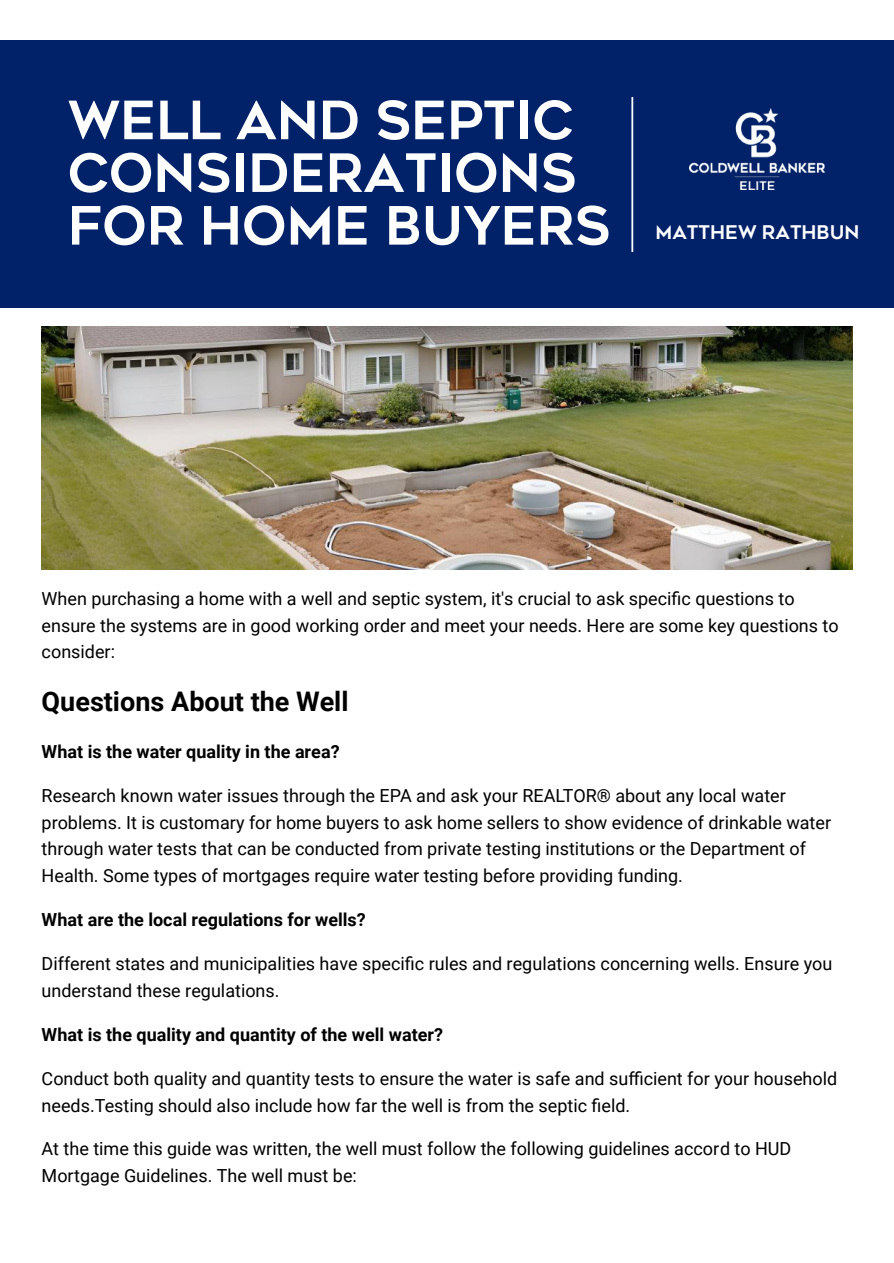
<style>
.page{position:relative;width:894px;height:1263px;background:#fff}
.page>*{position:absolute;margin:0;border:0;box-sizing:border-box;transform-origin:0 0}
.t1{font:700 52.65px/52.7px "Geometos Neue";color:#fff}
.t2{font:700 27px "Roboto";color:#000}
.t3{font:700 18.75px "Geometos Neue";color:#fff}
.t4{font:18px/26.7px "Roboto";color:#000}
.t5{font:700 18px "Roboto";color:#000}
</style>
<div class="page">
<div style="left:0;top:40px;width:893px;height:268px;background:#012169"></div>
<img style="left:689px;top:109px;width:135px;height:81px">
<hr style="left:631px;top:97px;width:2px;height:155px;background:#fff">
<img style="left:42px;top:326px;width:810px;height:243px">
<h1 class="t1" style="left:68px;top:95px;width:544px">WELL AND SEPTIC<br>CONSIDERATIONS<br>FOR HOME BUYERS</h1>
<p class="t3" style="left:655px;top:222px;width:205px">MATTHEW RATHBUN</p>
<p class="t4" style="left:42px;top:586px;width:798px">When purchasing a home with a well and septic system, it's crucial to ask specific questions to ensure the systems are in good working order and meet your needs. Here are some key questions to consider:</p>
<h2 class="t2" style="left:42px;top:686px;width:308px">Questions About the Well</h2>
<p class="t5" style="left:42px;top:742px;width:299px">What is the water quality in the area?</p>
<p class="t4" style="left:42px;top:783px;width:790px">Research known water issues through the EPA and ask your REALTOR® about any local water problems. It is customary for home buyers to ask home sellers to show evidence of drinkable water through water tests that can be conducted from private testing institutions or the Department of Health. Some types of mortgages require water testing before providing funding.</p>
<p class="t5" style="left:42px;top:909px;width:325px">What are the local regulations for wells?</p>
<p class="t4" style="left:42px;top:950px;width:792px">Different states and municipalities have specific rules and regulations concerning wells. Ensure you understand these regulations.</p>
<p class="t5" style="left:42px;top:1024px;width:403px">What is the quality and quantity of the well water?</p>
<p class="t4" style="left:42px;top:1065px;width:796px">Conduct both quality and quantity tests to ensure the water is safe and sufficient for your household needs.Testing should also include how far the well is from the septic field.</p>
<p class="t4" style="left:42px;top:1136px;width:751px">At the time this guide was written, the well must follow the following guidelines accord to HUD<br>Mortgage Guidelines. The well must be:</p>
</div>
